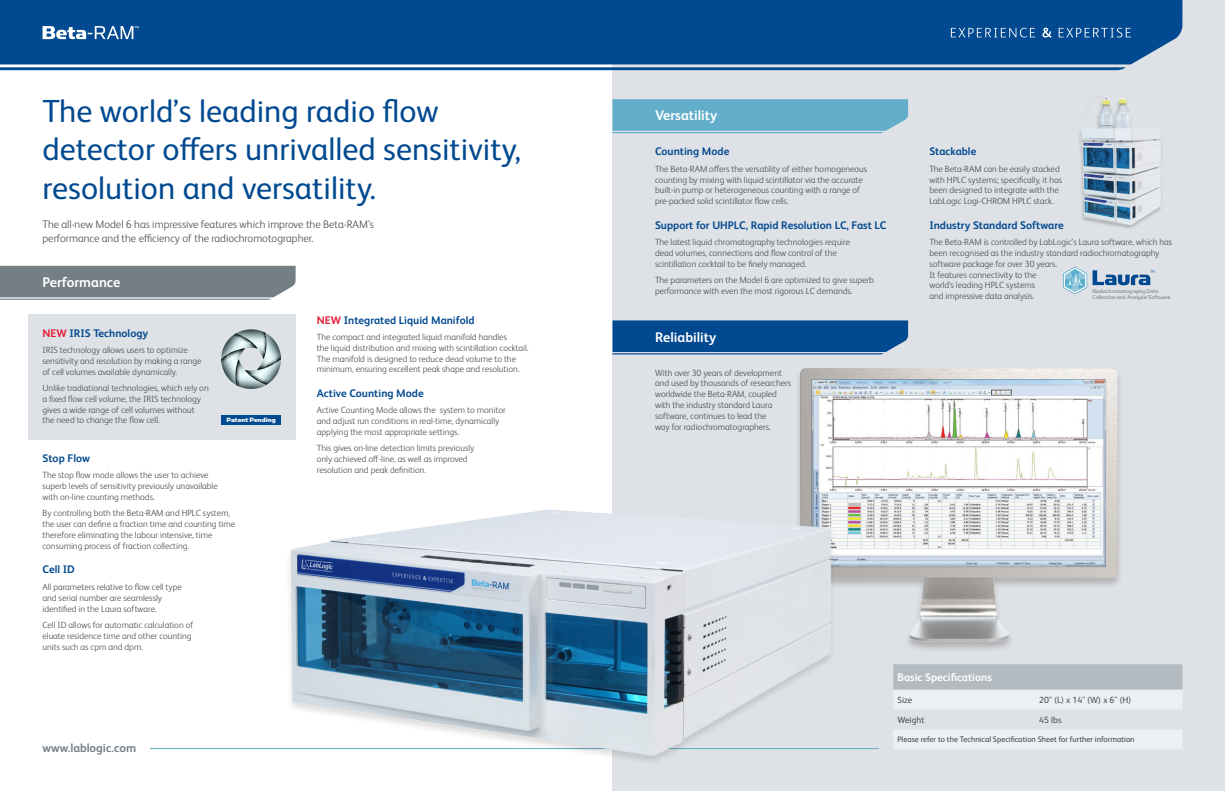
<style>
.page{position:relative;width:1225px;height:791px;background:#fff}
.page>*{position:absolute;margin:0;border:0;box-sizing:border-box;transform-origin:0 0}
.t1{font:32px/38.4px "FS Albert Pro";color:#014990}
.t2{font:700 14px "FS Albert Pro";color:#fff}
.t3{font:700 12px "FS Albert Pro";color:#737f85}
.Body_Text{font:700 11px "FS Albert Pro";color:#014990}
.t4{font:300 11px/13.2px "FS Albert Pro";color:#4b4c4d}
.t5{font:700 11px "FS Albert Pro";color:#fff}
.Body_Text-2{font:300 9px/10.8px "FS Albert Pro";color:#4b4c4d}
.t6{font:9px "FS Albert Pro";color:#4b4c4d}
.t7{font:8px "FS Albert Pro";color:#3e3e3f}
.t8{font:7px "Simian Display Chimpanzee";color:#fff}
.t9{font:6.1px/6.1px "Simian Display Orangutan";color:#737f85}
.s1{color:#e51836}
</style>
<div class="page">
<div style="left:612px;top:0;width:613px;height:791px;background:#dee1e5"></div>
<svg style="left:0;top:0;width:1182px;height:70px;fill:#014990"></svg>
<svg style="left:951px;top:28px;width:179px;height:10px"></svg>
<hr style="left:150px;top:748px;width:729px;height:1px;background:#61adca">
<svg style="left:893px;top:664px;width:289px;height:85px"></svg>
<svg style="left:43px;top:26px;width:96px;height:13px"></svg>
<div style="left:28px;top:314px;width:268px;height:125px;background:#dee1e5"></div>
<svg style="left:0;top:266px;width:296px;height:34px"></svg>
<svg style="left:221px;top:329px;width:60px;height:60px"></svg>
<div style="left:221px;top:415px;width:60px;height:10px;background:#014990"></div>
<svg style="left:612px;top:99px;width:296px;height:34px"></svg>
<svg style="left:612px;top:320px;width:296px;height:34px"></svg>
<svg style="left:1063px;top:267px;width:91px;height:27px"></svg>
<img style="left:763px;top:346px;width:357px;height:304px">
<img style="left:1079px;top:98px;width:83px;height:131px">
<img style="left:289px;top:486px;width:558px;height:276px">
<p class="t1" style="left:43px;top:89px;width:480px">The world’s leading radio flow detector offers unrivalled sensitivity, resolution and versatility.</p>
<p class="t4" style="left:43px;top:217px;width:333px">The all-new Model 6 has impressive features which improve the Beta-RAM’s performance and the efficiency of the radiochromotographer.</p>
<p class="t2" style="left:43px;top:272px;width:79px">Performance</p>
<p class="Body_Text" style="left:43px;top:325px;width:107px"><span class="s1">NEW</span> IRIS Technology</p>
<p class="Body_Text-2" style="left:43px;top:344px;width:160px">IRIS technology allows users to optimize sensitivity and resolution by making a range of cell volumes available dynamically.</p>
<p class="Body_Text-2" style="left:43px;top:382px;width:168px">Unlike tradiational technologies, which rely on a fixed flow cell volume, the IRIS technology gives a wide range of cell volumes without the need to change the flow cell.</p>
<p class="t8" style="left:226px;top:416px;width:51px">Patent Pending</p>
<p class="Body_Text" style="left:43px;top:450px;width:49px">Stop Flow</p>
<p class="Body_Text-2" style="left:43px;top:469px;width:177px">The stop flow mode allows the user to achieve superb levels of sensitivity previously unavailable with on-line counting methods.</p>
<p class="Body_Text-2" style="left:43px;top:507px;width:194px">By controlling both the Beta-RAM and HPLC system, the user can define a fraction time and counting time therefore eliminating the labour intensive, time consuming process of fraction collecting.</p>
<p class="Body_Text" style="left:43px;top:562px;width:34px">Cell ID</p>
<p class="Body_Text-2" style="left:43px;top:581px;width:141px">All parameters relative to flow cell type and serial number are seamlessly identified in the Laura software.</p>
<p class="Body_Text-2" style="left:43px;top:619px;width:152px">Cell ID allows for automatic calculation of eluate residence time and other counting units such as cpm and dpm.</p>
<p class="t3" style="left:43px;top:739px;width:95px">www.lablogic.com</p>
<p class="Body_Text" style="left:317px;top:312px;width:159px"><span class="s1">NEW</span> Integrated Liquid Manifold</p>
<p class="Body_Text-2" style="left:317px;top:331px;width:213px">The compact and integrated liquid manifold handles<br>the liquid distribution and mixing with scintillation cocktail.<br>The manifold is designed to reduce dead volume to the minimum, ensuring excellent peak shape and resolution.</p>
<p class="Body_Text" style="left:317px;top:385px;width:108px">Active Counting Mode</p>
<p class="Body_Text-2" style="left:317px;top:404px;width:190px">Active Counting Mode allows the system to monitor and adjust run conditions in real-time, dynamically applying the most appropriate settings.</p>
<p class="Body_Text-2" style="left:317px;top:442px;width:159px">This gives on-line detection limits previously only achieved off-line, as well as improved resolution and peak definition.</p>
<p class="t2" style="left:655px;top:106px;width:64px">Versatility</p>
<p class="Body_Text" style="left:655px;top:144px;width:76px">Counting Mode</p>
<p class="Body_Text-2" style="left:655px;top:163px;width:214px">The Beta-RAM offers the versatility of either homogeneous counting by mixing with liquid scintillator via the accurate built-in pump or heterogeneous counting with a range of pre-packed solid scintillator flow cells.</p>
<p class="Body_Text" style="left:655px;top:217px;width:233px">Support for UHPLC, Rapid Resolution LC, Fast LC</p>
<p class="Body_Text-2" style="left:655px;top:236px;width:197px">The latest liquid chromatography technologies require dead volumes, connections and flow control of the scintillation cocktail to be finely managed.</p>
<p class="Body_Text-2" style="left:655px;top:274px;width:220px">The parameters on the Model 6 are optimized to give superb performance with even the most rigorous LC demands.</p>
<p class="t2" style="left:655px;top:327px;width:63px">Reliability</p>
<p class="Body_Text-2" style="left:655px;top:366px;width:138px">With over 30 years of development and used by thousands of researchers worldwide the Beta-RAM, coupled with the industry standard Laura software, continues to lead the<br>way for radiochromatographers.</p>
<p class="Body_Text" style="left:929px;top:144px;width:48px">Stackable</p>
<p class="Body_Text-2" style="left:929px;top:163px;width:134px">The Beta-RAM can be easily stacked with HPLC systems; specifically, it has been designed to integrate with the LabLogic Logi-CHROM HPLC stack.</p>
<p class="Body_Text" style="left:929px;top:217px;width:136px">Industry Standard Software</p>
<p class="Body_Text-2" style="left:929px;top:236px;width:244px">The Beta-RAM is controlled by LabLogic’s Laura software, which has been recognised as the industry standard radiochromatography software package for over 30 years.<br>It features connectivity to the<br>world’s leading HPLC systems<br>and impressive data analysis.</p>
<p class="t9" style="left:1092px;top:288px;width:80px">Radiochromatography Data<br>Collection and Analysis Software</p>
<p class="t5" style="left:897px;top:670px;width:96px">Basic Specifications</p>
<p class="t6" style="left:897px;top:694px;width:16px">Size</p>
<p class="t6" style="left:1039px;top:694px;width:94px">20" (L) x 14" (W) x 6" (H)</p>
<p class="t6" style="left:897px;top:713px;width:29px">Weight</p>
<p class="t6" style="left:1039px;top:713px;width:24px">45 lbs</p>
<p class="t7" style="left:897px;top:734px;width:239px">Please refer to the Technical Specification Sheet for further information</p>
</div>
